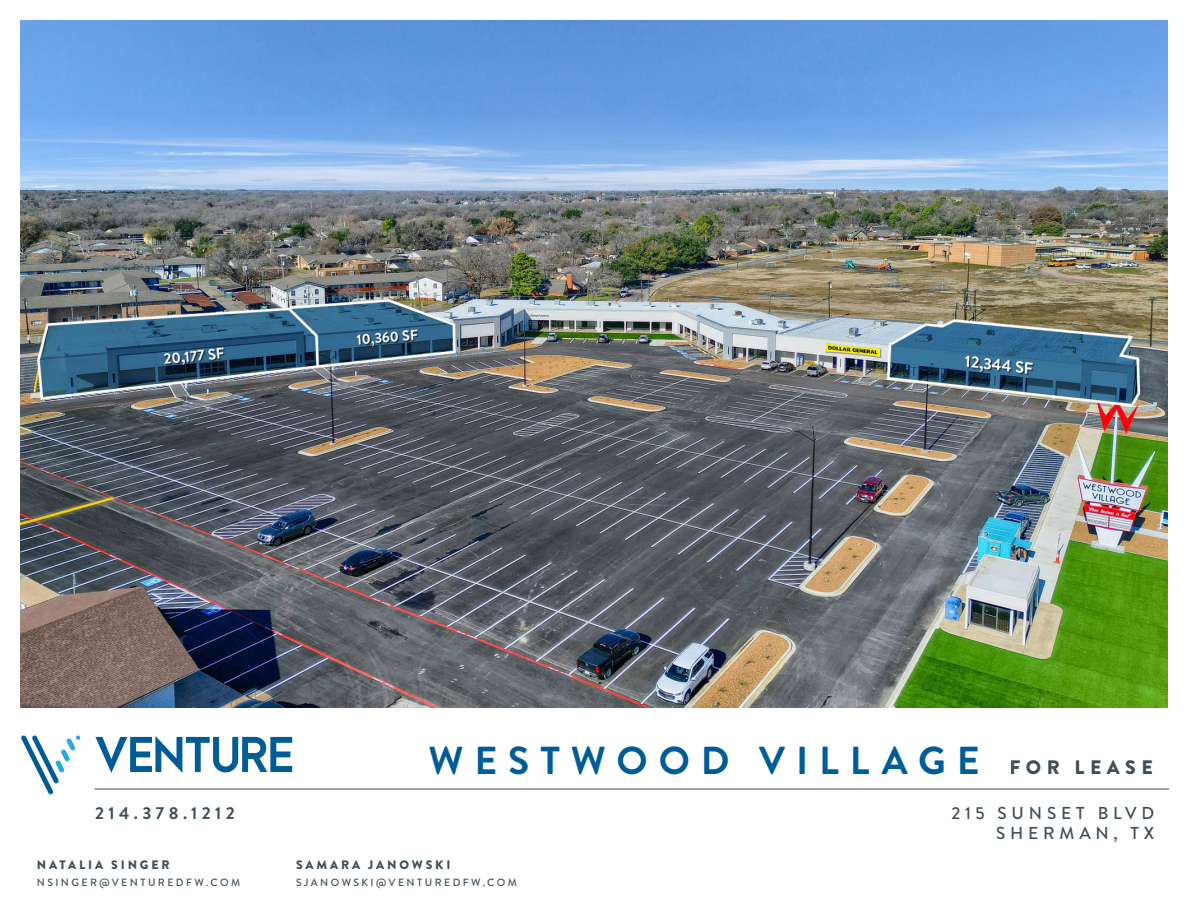
<style>
.page{position:relative;width:1188px;height:918px;background:#fff}
.page>*{position:absolute;margin:0;border:0;box-sizing:border-box;transform-origin:0 0}
.t1{font:700 39px "Brandon Grotesque";letter-spacing:.28em;color:#005c96}
.t2{font:500 17.25px/20.7px "Brandon Grotesque";letter-spacing:.28em;color:#404e57;text-align:right}
.t3{font:700 17.25px "Brandon Grotesque";letter-spacing:.26em;color:#404e57}
.t4{font:900 12.3px "Brandon Grotesque";letter-spacing:.23em;color:#404e57}
.t5{font:500 10.5px "Brandon Grotesque";letter-spacing:.23em;color:#404e57}
.s1{font-weight:900;font-size:19.5px;color:#404e57}
</style>
<div class="page">
<hr style="left:94px;top:789px;width:1075px;height:1px;background:#404e57">
<svg style="left:21px;top:736px;width:60px;height:59px"></svg>
<svg style="left:95px;top:736px;width:197px;height:37px"></svg>
<img style="left:21px;top:21px;width:1146px;height:686px">
<h2 class="t3" style="left:95px;top:801px;width:141px">214.378.1212</h2>
<p class="t4" style="left:37px;top:856px;width:134px">NATALIA SINGER</p>
<p class="t5" style="left:37px;top:875px;width:205px">NSINGER@VENTUREDFW.COM</p>
<h1 class="t1" style="left:429px;top:733px;width:726px">WESTWOOD VILLAGE <span class="s1">FOR LEASE</span></h1>
<p class="t4" style="left:296px;top:856px;width:156px">SAMARA JANOWSKI</p>
<p class="t5" style="left:296px;top:875px;width:222px">SJANOWSKI@VENTUREDFW.COM</p>
<h2 class="t2" style="left:952px;top:803px;width:204px">215 SUNSET BLVD<br>SHERMAN, TX</h2>
</div>
